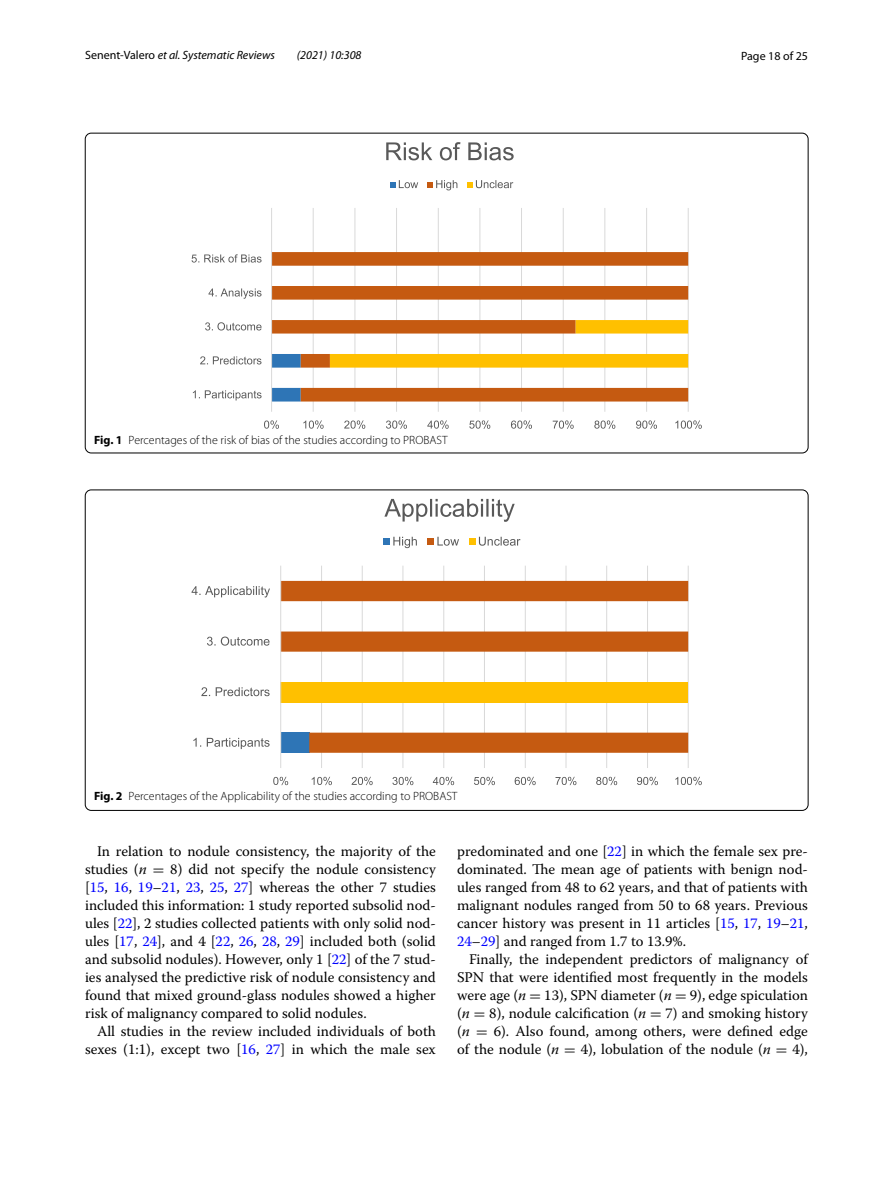
<style>
.page{position:relative;width:893px;height:1187px;background:#fff}
.page>*{position:absolute;margin:0;border:0;box-sizing:border-box;transform-origin:0 0}
.t1{font:14.7px/18px "Warnock Pro";color:#000;text-align:justify}
.t2{font:300 12px "Myriad Pro";color:#000}
.t3{font:italic 12px "Myriad Pro";color:#000}
.t4{font:12px "Myriad Pro";color:#000}
.s1{font-style:normal}
.s2{font-weight:700}
.s3{font-style:italic}
.s4{font-family:"MTSY"}
.s5{color:#00f}
</style>
<div class="page">
<hr style="left:313px;top:208px;width:1px;height:204px;background:#d9d9d9">
<hr style="left:354px;top:208px;width:1px;height:204px;background:#d9d9d9">
<hr style="left:396px;top:208px;width:1px;height:204px;background:#d9d9d9">
<hr style="left:438px;top:208px;width:1px;height:204px;background:#d9d9d9">
<hr style="left:479px;top:208px;width:1px;height:204px;background:#d9d9d9">
<hr style="left:521px;top:208px;width:1px;height:204px;background:#d9d9d9">
<hr style="left:563px;top:208px;width:1px;height:204px;background:#d9d9d9">
<hr style="left:604px;top:208px;width:1px;height:204px;background:#d9d9d9">
<hr style="left:646px;top:208px;width:1px;height:204px;background:#d9d9d9">
<hr style="left:688px;top:208px;width:1px;height:204px;background:#d9d9d9">
<svg style="left:272px;top:252px;width:416px;height:149px"></svg>
<svg style="left:330px;top:320px;width:358px;height:47px"></svg>
<hr style="left:271px;top:208px;width:1px;height:204px;background:#d9d9d9">
<svg style="left:264px;top:420px;width:15px;height:9px"></svg>
<svg style="left:303px;top:420px;width:21px;height:9px"></svg>
<svg style="left:344px;top:420px;width:21px;height:9px"></svg>
<svg style="left:386px;top:420px;width:21px;height:9px"></svg>
<svg style="left:427px;top:420px;width:22px;height:9px"></svg>
<svg style="left:469px;top:420px;width:21px;height:9px"></svg>
<svg style="left:511px;top:420px;width:21px;height:9px"></svg>
<svg style="left:553px;top:420px;width:21px;height:9px"></svg>
<svg style="left:594px;top:420px;width:21px;height:9px"></svg>
<svg style="left:636px;top:420px;width:21px;height:9px"></svg>
<svg style="left:675px;top:420px;width:27px;height:9px"></svg>
<svg style="left:193px;top:390px;width:69px;height:10px"></svg>
<svg style="left:200px;top:356px;width:61px;height:8px"></svg>
<svg style="left:205px;top:322px;width:57px;height:8px"></svg>
<svg style="left:208px;top:288px;width:54px;height:11px"></svg>
<svg style="left:192px;top:254px;width:70px;height:8px"></svg>
<svg style="left:386px;top:142px;width:128px;height:18px"></svg>
<svg style="left:390px;top:180px;width:28px;height:8px"></svg>
<svg style="left:427px;top:180px;width:30px;height:10px"></svg>
<svg style="left:467px;top:180px;width:46px;height:8px"></svg>
<hr style="left:321px;top:565px;width:1px;height:203px;background:#d9d9d9">
<hr style="left:362px;top:565px;width:1px;height:203px;background:#d9d9d9">
<hr style="left:402px;top:565px;width:1px;height:203px;background:#d9d9d9">
<hr style="left:443px;top:565px;width:1px;height:203px;background:#d9d9d9">
<hr style="left:484px;top:565px;width:1px;height:203px;background:#d9d9d9">
<hr style="left:525px;top:565px;width:1px;height:203px;background:#d9d9d9">
<hr style="left:566px;top:565px;width:1px;height:203px;background:#d9d9d9">
<hr style="left:606px;top:565px;width:1px;height:203px;background:#d9d9d9">
<hr style="left:647px;top:565px;width:1px;height:203px;background:#d9d9d9">
<hr style="left:688px;top:565px;width:1px;height:203px;background:#d9d9d9">
<svg style="left:281px;top:581px;width:407px;height:171px"></svg>
<div style="left:281px;top:682px;width:407px;height:20px;background:#ffc000"></div>
<hr style="left:280px;top:565px;width:1px;height:203px;background:#d9d9d9">
<svg style="left:273px;top:776px;width:15px;height:9px"></svg>
<svg style="left:312px;top:776px;width:20px;height:9px"></svg>
<svg style="left:352px;top:776px;width:21px;height:9px"></svg>
<svg style="left:392px;top:776px;width:21px;height:9px"></svg>
<svg style="left:433px;top:776px;width:21px;height:9px"></svg>
<svg style="left:474px;top:776px;width:21px;height:9px"></svg>
<svg style="left:515px;top:776px;width:21px;height:9px"></svg>
<svg style="left:555px;top:776px;width:21px;height:9px"></svg>
<svg style="left:596px;top:776px;width:21px;height:9px"></svg>
<svg style="left:637px;top:776px;width:21px;height:9px"></svg>
<svg style="left:675px;top:776px;width:27px;height:9px"></svg>
<svg style="left:193px;top:737px;width:77px;height:12px"></svg>
<svg style="left:201px;top:687px;width:69px;height:9px"></svg>
<svg style="left:207px;top:636px;width:63px;height:9px"></svg>
<svg style="left:192px;top:586px;width:78px;height:11px"></svg>
<svg style="left:384px;top:499px;width:131px;height:23px"></svg>
<svg style="left:384px;top:536px;width:33px;height:12px"></svg>
<svg style="left:428px;top:536px;width:31px;height:9px"></svg>
<svg style="left:469px;top:536px;width:51px;height:9px"></svg>
<p class="t3" style="left:85px;top:48px;width:191px"><span class="s1">Senent‑Valero</span> et al. Systematic Reviews</p>
<p class="t3" style="left:297px;top:48px;width:66px">(2021) 10:308</p>
<p class="t4" style="left:741px;top:48px;width:68px">Page 18 of 25</p>
<p class="t2" style="left:94px;top:433px;width:355px"><span class="s2">Fig. 1</span> Percentages of the risk of bias of the studies according to PROBAST</p>
<p class="t2" style="left:94px;top:789px;width:365px"><span class="s2">Fig. 2</span> Percentages of the Applicability of the studies according to PROBAST</p>
<p class="t1" style="left:85px;top:841px;width:352px;text-indent:12px">In relation to nodule consistency, the majority of the studies (<span class="s3">n</span> <span class="s4">=</span> 8) did not specify the nodule consistency [<span class="s5">15</span>, <span class="s5">16</span>, <span class="s5">19</span>–<span class="s5">21</span>, <span class="s5">23</span>, <span class="s5">25</span>, <span class="s5">27</span>] whereas the other 7 studies included this information: 1 study reported subsolid nod&shy;ules [<span class="s5">22</span>], 2 studies collected patients with only solid nod&shy;ules [<span class="s5">17</span>, <span class="s5">24</span>], and 4 [<span class="s5">22</span>, <span class="s5">26</span>, <span class="s5">28</span>, <span class="s5">29</span>] included both (solid and subsolid nodules). However, only 1 [<span class="s5">22</span>] of the 7 stud&shy;ies analysed the predictive risk of nodule consistency and found that mixed ground-glass nodules showed a higher risk of malignancy compared to solid nodules.</p>
<p class="t1" style="left:85px;top:1021px;width:352px;text-align:right">All studies in the review included individuals of both sexes (1:1), except two [<span class="s5">16</span>, <span class="s5">27</span>] in which the male sex</p>
<p class="t1" style="left:457px;top:841px;width:352px">predominated and one [<span class="s5">22</span>] in which the female sex pre&shy;dominated. The mean age of patients with benign nod&shy;ules ranged from 48 to 62 years, and that of patients with malignant nodules ranged from 50 to 68 years. Previous cancer history was present in 11 articles [<span class="s5">15</span>, <span class="s5">17</span>, <span class="s5">19</span>–<span class="s5">21</span>, <span class="s5">24</span>–<span class="s5">29</span>] and ranged from 1.7 to 13.9%.</p>
<p class="t1" style="left:457px;top:949px;width:352px;text-indent:12px">Finally, the independent predictors of malignancy of SPN that were identified most frequently in the models were age (<span class="s3">n</span> <span class="s4">=</span> 13), SPN diameter (<span class="s3">n</span> <span class="s4">=</span> 9), edge spiculation (<span class="s3">n</span> <span class="s4">=</span> 8), nodule calcification (<span class="s3">n</span> <span class="s4">=</span> 7) and smoking history (<span class="s3">n</span> <span class="s4">=</span> 6). Also found, among others, were defined edge of the nodule (<span class="s3">n</span> <span class="s4">=</span> 4), lobulation of the nodule (<span class="s3">n</span> <span class="s4">=</span> 4),</p>
</div>
